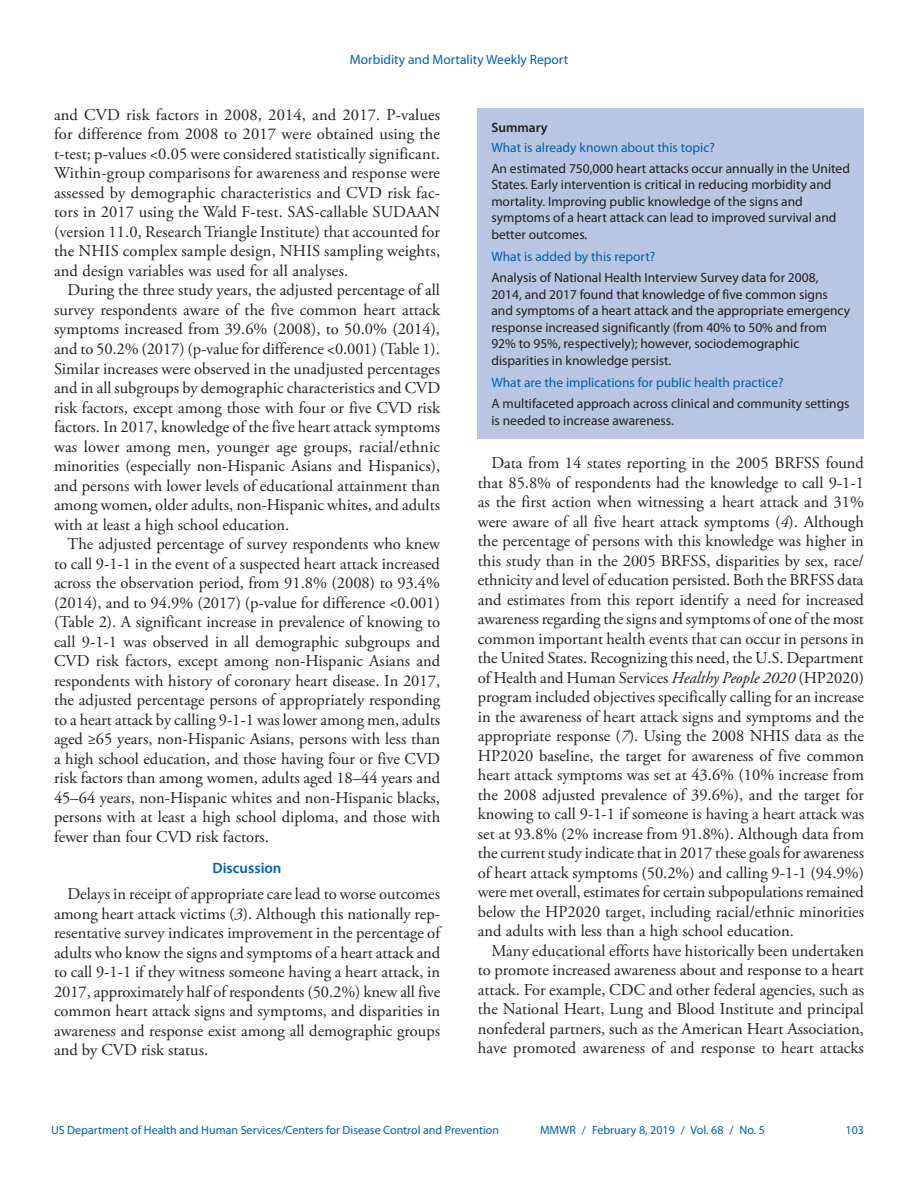
<style>
.page{position:relative;width:918px;height:1188px;background:#fff}
.page>*{position:absolute;margin:0;border:0;box-sizing:border-box;transform-origin:0 0}
.Paragraph{font:16.5px/19.5px "Adobe Garamond Pro";color:#231f20;text-align:justify}
.Discussion_Heading{font:600 15px "Myriad Pro";color:#0161ab}
.Summary_Box_Text{font:13.5px/16.5px "Myriad Pro";color:#231f20}
.Summary_Box_Heading{font:13.5px "Myriad Pro";color:#0161ab}
.Figure_Title{font:600 13.5px "Myriad Pro";color:#231f20}
.t1{font:12px "Myriad Pro";color:#0161ab}
.s1{font-style:italic}
</style>
<div class="page">
<div style="left:478px;top:108px;width:386px;height:330px;background:#b8c6e3"></div>
<p class="Summary_Box_Heading" style="left:350px;top:51px;width:220px">Morbidity and Mortality Weekly Report</p>
<p class="Paragraph" style="left:54px;top:106px;width:388px">and CVD risk factors in 2008, 2014, and 2017. P-values for difference from 2008 to 2017 were obtained using the t-test; p-values &lt;0.05 were considered statistically significant.<br>Within-group comparisons for awareness and response were assessed by demographic characteristics and CVD risk fac&shy;tors in 2017 using the Wald F-test. SAS-callable SUDAAN (version 11.0, Research Triangle Institute) that accounted for the NHIS complex sample design, NHIS sampling weights, and design variables was used for all analyses.</p>
<p class="Paragraph" style="left:54px;top:281px;width:388px;text-indent:13px">During the three study years, the adjusted percentage of all survey respondents aware of the five common heart attack symptoms increased from 39.6% (2008), to 50.0% (2014), and to 50.2% (2017) (p-value for difference &lt;0.001) (Table 1).<br>Similar increases were observed in the unadjusted percentages and in all subgroups by demographic characteristics and CVD risk factors, except among those with four or five CVD risk factors. In 2017, knowledge of the five heart attack symptoms was lower among men, younger age groups, racial/ethnic minorities (especially non-Hispanic Asians and Hispanics), and persons with lower levels of educational attainment than among women, older adults, non-Hispanic whites, and adults with at least a high school education.</p>
<p class="Paragraph" style="left:54px;top:535px;width:388px;text-indent:13px">The adjusted percentage of survey respondents who knew to call 9-1-1 in the event of a suspected heart attack increased across the observation period, from 91.8% (2008) to 93.4% (2014), and to 94.9% (2017) (p-value for difference &lt;0.001) (Table 2). A significant increase in prevalence of knowing to call 9-1-1 was observed in all demographic subgroups and CVD risk factors, except among non-Hispanic Asians and respondents with history of coronary heart disease. In 2017, the adjusted percentage persons of appropriately responding to a heart attack by calling 9-1-1 was lower among men, adults aged ≥65 years, non-Hispanic Asians, persons with less than a high school education, and those having four or five CVD risk factors than among women, adults aged 18–44 years and 45–64 years, non-Hispanic whites and non-Hispanic blacks, persons with at least a high school diploma, and those with fewer than four CVD risk factors.</p>
<h1 class="Discussion_Heading" style="left:213px;top:858px;width:71px">Discussion</h1>
<p class="Paragraph" style="left:54px;top:885px;width:388px;text-indent:13px">Delays in receipt of appropriate care lead to worse outcomes among heart attack victims (<span class="s1">3</span>). Although this nationally rep&shy;resentative survey indicates improvement in the percentage of adults who know the signs and symptoms of a heart attack and to call 9-1-1 if they witness someone having a heart attack, in 2017, approximately half of respondents (50.2%) knew all five common heart attack signs and symptoms, and disparities in awareness and response exist among all demographic groups and by CVD risk status.</p>
<p class="Figure_Title" style="left:491px;top:119px;width:58px">Summary</p>
<h1 class="Summary_Box_Heading" style="left:491px;top:139px;width:225px">What is already known about this topic?</h1>
<p class="Summary_Box_Text" style="left:491px;top:160px;width:360px">An estimated 750,000 heart attacks occur annually in the United States. Early intervention is critical in reducing morbidity and mortality. Improving public knowledge of the signs and symptoms of a heart attack can lead to improved survival and better outcomes.</p>
<h1 class="Summary_Box_Heading" style="left:491px;top:249px;width:165px">What is added by this report?</h1>
<p class="Summary_Box_Text" style="left:491px;top:269px;width:360px">Analysis of National Health Interview Survey data for 2008, 2014, and 2017 found that knowledge of five common signs and symptoms of a heart attack and the appropriate emergency response increased significantly (from 40% to 50% and from 92% to 95%, respectively); however, sociodemographic disparities in knowledge persist.</p>
<h1 class="Summary_Box_Heading" style="left:491px;top:375px;width:294px">What are the implications for public health practice?</h1>
<p class="Summary_Box_Text" style="left:491px;top:395px;width:360px">A multifaceted approach across clinical and community settings is needed to increase awareness.</p>
<p class="Paragraph" style="left:478px;top:454px;width:388px;text-indent:13px">Data from 14 states reporting in the 2005 BRFSS found that 85.8% of respondents had the knowledge to call 9-1-1 as the first action when witnessing a heart attack and 31% were aware of all five heart attack symptoms (<span class="s1">4</span>). Although the percentage of persons with this knowledge was higher in this study than in the 2005 BRFSS, disparities by sex, race/ ethnicity and level of education persisted. Both the BRFSS data and estimates from this report identify a need for increased awareness regarding the signs and symptoms of one of the most common important health events that can occur in persons in the United States. Recognizing this need, the U.S. Department of Health and Human Services <span class="s1">Healthy People 2020</span> (HP2020) program included objectives specifically calling for an increase in the awareness of heart attack signs and symptoms and the appropriate response (<span class="s1">7</span>). Using the 2008 NHIS data as the HP2020 baseline, the target for awareness of five common heart attack symptoms was set at 43.6% (10% increase from the 2008 adjusted prevalence of 39.6%), and the target for knowing to call 9-1-1 if someone is having a heart attack was set at 93.8% (2% increase from 91.8%). Although data from the current study indicate that in 2017 these goals for awareness of heart attack symptoms (50.2%) and calling 9-1-1 (94.9%) were met overall, estimates for certain subpopulations remained below the HP2020 target, including racial/ethnic minorities and adults with less than a high school education.</p>
<p class="Paragraph" style="left:478px;top:942px;width:388px;text-indent:13px">Many educational efforts have historically been undertaken to promote increased awareness about and response to a heart attack. For example, CDC and other federal agencies, such as the National Heart, Lung and Blood Institute and principal nonfederal partners, such as the American Heart Association, have promoted awareness of and response to heart attacks</p>
<p class="t1" style="left:51px;top:1123px;width:450px">US Department of Health and Human Services/Centers for Disease Control and Prevention</p>
<p class="t1" style="left:540px;top:1123px;width:226px">MMWR / February 8, 2019 / Vol. 68 / No. 5</p>
<p class="t1" style="left:846px;top:1123px;width:20px">103</p>
</div>
